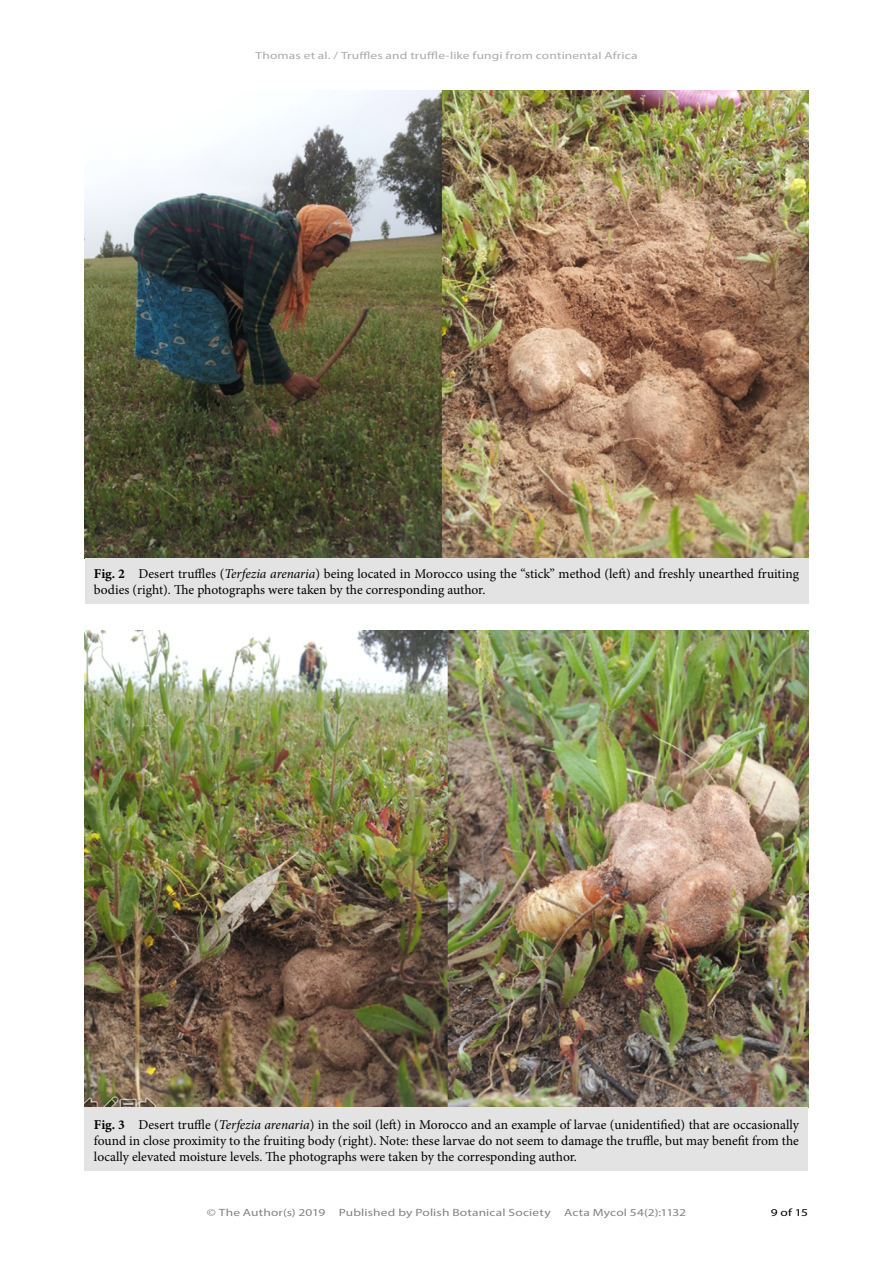
<style>
.page{position:relative;width:893px;height:1263px;background:#fff}
.page>*{position:absolute;margin:0;border:0;box-sizing:border-box;transform-origin:0 0}
.t1{font:13.5px/16.2px "Minion Pro";color:#000}
.t2{font:10.5px "Myriad Pro Regular 3";letter-spacing:.01em;color:#828282;scale:1.28 1}
.t3{font:10.5px "Myriad Pro Regular 3";letter-spacing:.01em;color:#aaa;scale:1.28 1}
.t4{font:10.5px "Myriad Pro";color:#000;scale:1.28 1}
.s1{font-weight:700}
.s2{font-style:italic}
</style>
<div class="page">
<img style="left:85px;top:90px;width:723px;height:468px">
<div style="left:85px;top:558px;width:723px;height:45px;background:#e2e3e2"></div>
<img style="left:85px;top:630px;width:723px;height:477px">
<div style="left:85px;top:1107px;width:723px;height:63px;background:#e2e3e2"></div>
<p class="t3" style="left:255px;top:49px;width:300px">Thomas et al. / Truffles and truffle-like fungi from continental Africa</p>
<p class="t1" style="left:94px;top:565px;width:707px"><span class="s1">Fig. 2</span> Desert truffles (<span class="s2">Terfezia arenaria</span>) being located in Morocco using the “stick” method (left) and freshly unearthed fruiting bodies (right). The photographs were taken by the corresponding author.</p>
<p class="t1" style="left:94px;top:1116px;width:707px;text-align:justify"><span class="s1">Fig. 3</span> Desert truffle (<span class="s2">Terfezia arenaria</span>) in the soil (left) in Morocco and an example of larvae (unidentified) that are occasionally found in close proximity to the fruiting body (right). Note: these larvae do not seem to damage the truffle, but may benefit from the locally elevated moisture levels. The photographs were taken by the corresponding author.</p>
<p class="t2" style="left:207px;top:1205px;width:94px">© The Author(s) 2019</p>
<p class="t2" style="left:339px;top:1205px;width:167px">Published by Polish Botanical Society</p>
<p class="t2" style="left:564px;top:1205px;width:97px">Acta Mycol 54(2):1132</p>
<p class="t4" style="left:771px;top:1205px;width:31px">9 of 15</p>
</div>
